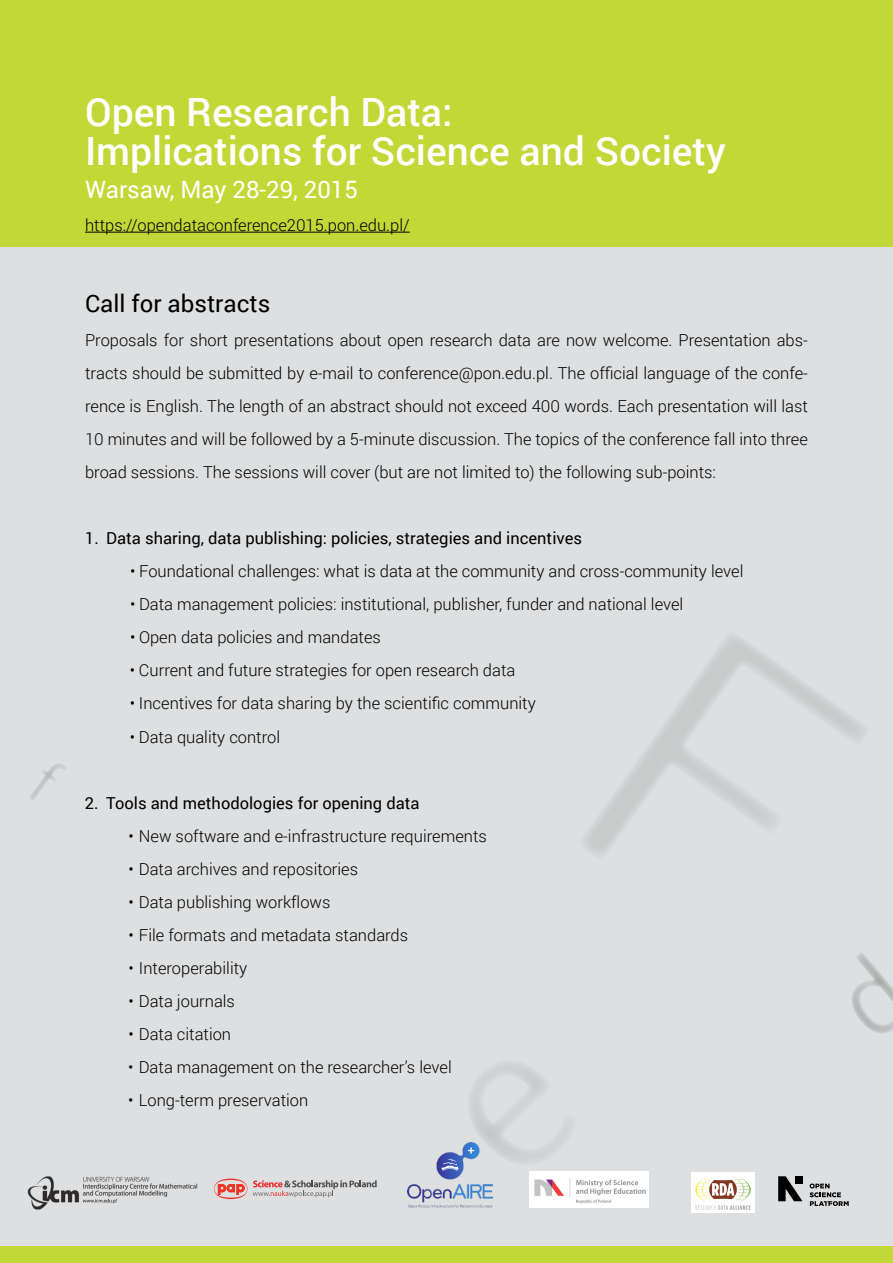
<style>
.page{position:relative;width:893px;height:1263px;background:#fff}
.page>*{position:absolute;margin:0;border:0;box-sizing:border-box;transform-origin:0 0}
.t1{font:500 39px/39px "Roboto";color:#fff}
.t2{font:24px "Roboto";color:#fff}
.t3{font:24px "Roboto";color:#000}
.t4{font:300 16.5px/33px "Roboto";color:#000;text-align:justify}
.t5{font:16.5px "Roboto";color:#000}
</style>
<div class="page">
<div style="left:0;top:0;width:893px;height:1252px;background:#dedfe0"></div>
<svg style="left:585px;top:636px;width:278px;height:219px"></svg>
<svg style="left:467px;top:1064px;width:101px;height:97px"></svg>
<svg style="left:778px;top:1176px;width:71px;height:30px"></svg>
<img style="left:28px;top:1176px;width:170px;height:33px">
<div style="left:0;top:1246px;width:893px;height:17px;background:#c1d837"></div>
<svg style="left:852px;top:953px;width:41px;height:80px"></svg>
<svg style="left:30px;top:764px;width:36px;height:36px"></svg>
<svg style="left:214px;top:1178px;width:33px;height:21px"></svg>
<svg style="left:253px;top:1180px;width:124px;height:17px"></svg>
<img style="left:530px;top:1172px;width:119px;height:36px">
<img style="left:692px;top:1172px;width:63px;height:40px">
<img style="left:408px;top:1143px;width:84px;height:64px">
<div style="left:0;top:0;width:893px;height:247px;background:#c1d837"></div>
<hr style="left:85px;top:232px;width:325px;height:1px;background:#000">
<h1 class="t1" style="left:85px;top:91px;width:642px">Open Research Data:<br>Implications for Science and Society</h1>
<h2 class="t2" style="left:85px;top:173px;width:274px">Warsaw, May 28-29, 2015</h2>
<p class="t4" style="left:85px;top:208px;width:326px">https://opendataconference2015.pon.edu.pl/</p>
<h2 class="t3" style="left:85px;top:287px;width:187px">Call for abstracts</h2>
<p class="t4" style="left:85px;top:323px;width:724px">Proposals for short presentations about open research data are now welcome. Presentation abs&shy;tracts should be submitted by e-mail to conference@pon.edu.pl. The official language of the confe&shy;rence is English. The length of an abstract should not exceed 400 words. Each presentation will last 10 minutes and will be followed by a 5-minute discussion. The topics of the conference fall into three broad sessions. The sessions will cover (but are not limited to) the following sub-points:</p>
<p class="t5" style="left:85px;top:527px;width:498px">1. Data sharing, data publishing: policies, strategies and incentives</p>
<p class="t4" style="left:130px;top:554px;width:615px">• Foundational challenges: what is data at the community and cross-community level</p>
<p class="t4" style="left:130px;top:587px;width:555px">• Data management policies: institutional, publisher, funder and national level</p>
<p class="t4" style="left:130px;top:620px;width:252px">• Open data policies and mandates</p>
<p class="t4" style="left:130px;top:653px;width:387px">• Current and future strategies for open research data</p>
<p class="t4" style="left:130px;top:686px;width:407px">• Incentives for data sharing by the scientific community</p>
<p class="t4" style="left:130px;top:719px;width:152px">• Data quality control</p>
<p class="t5" style="left:85px;top:791px;width:336px">2. Tools and methodologies for opening data</p>
<p class="t4" style="left:128px;top:818px;width:360px">• New software and e-infrastructure requirements</p>
<p class="t4" style="left:128px;top:851px;width:231px">• Data archives and repositories</p>
<p class="t4" style="left:128px;top:884px;width:203px">• Data publishing workflows</p>
<p class="t4" style="left:128px;top:917px;width:281px">• File formats and metadata standards</p>
<p class="t4" style="left:128px;top:950px;width:120px">• Interoperability</p>
<p class="t4" style="left:128px;top:983px;width:108px">• Data journals</p>
<p class="t4" style="left:128px;top:1016px;width:104px">• Data citation</p>
<p class="t4" style="left:128px;top:1049px;width:325px">• Data management on the researcher’s level</p>
<p class="t4" style="left:128px;top:1082px;width:181px">• Long-term preservation</p>
</div>
